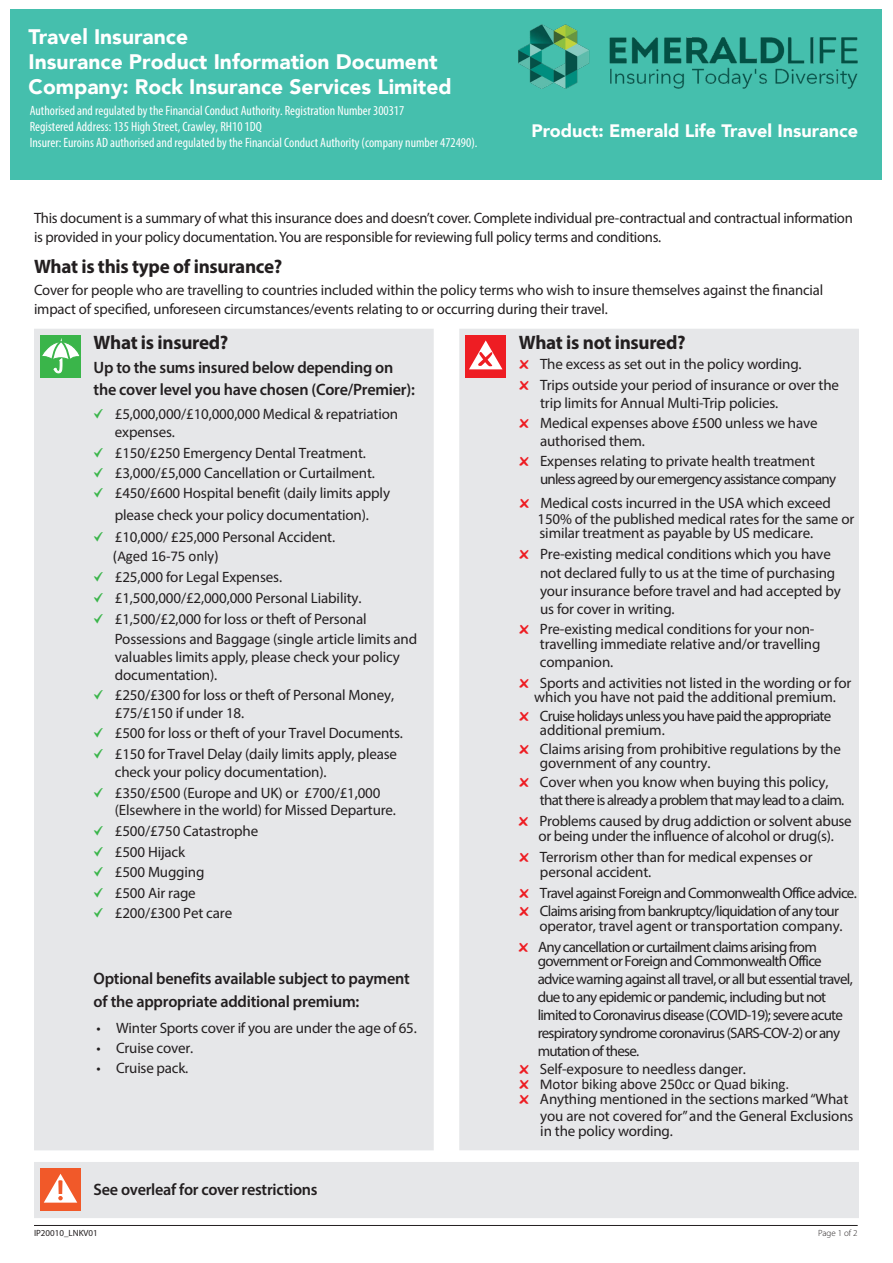
<style>
.page{position:relative;width:893px;height:1263px;background:#fff}
.page>*{position:absolute;margin:0;border:0;box-sizing:border-box;transform-origin:0 0}
.t1{font:900 21px/25.2px "Avenir";color:#fff}
.Cover_Heading{font:700 19.5px "Myriad Pro";letter-spacing:-.015em;color:#231f20}
.t2{font:900 18px "Avenir";color:#fff}
.Heading_3_-_Importan{font:600 16.5px/21.8px "Myriad Pro";letter-spacing:-.015em;color:#231f20}
.Form_intro{font:15px/18px "Myriad Pro";letter-spacing:-.01em;color:#231f20}
.Form_intro-2{font:15px/18px "Myriad Pro";letter-spacing:-.05em;color:#231f20}
.Heading_3_-_Importan-2{font:15px/20.7px "Myriad Pro";letter-spacing:-.01em;color:#231f20}
.t3{font:condensed 13.5px/16.2px "Myriad Pro";color:#fff}
.t4{font:300 9px "Myriad Pro";color:#231f20}
.s1{font-family:"Electric Farm IPI Dv 3";color:#3ab54a}
.s2{font-family:"Calibri"}
.s3{font-family:"Electric Farm IPI Dv 3";color:#ee1d23}
</style>
<div class="page">
<hr style="left:34px;top:1225px;width:824px;height:1px;background:#231f20">
<div style="left:34px;top:329px;width:400px;height:821px;background:#e6e7e9"></div>
<div style="left:40px;top:335px;width:41px;height:42px;background:#3ab54a"></div>
<svg style="left:42px;top:338px;width:38px;height:35px"></svg>
<div style="left:459px;top:329px;width:400px;height:821px;background:#e6e7e9"></div>
<div style="left:465px;top:335px;width:41px;height:42px;background:#ee1d23"></div>
<svg style="left:469px;top:340px;width:33px;height:29px"></svg>
<div style="left:34px;top:1162px;width:825px;height:56px;background:#e6e7e9"></div>
<div style="left:40px;top:1168px;width:41px;height:42px;background:#f15929"></div>
<svg style="left:44px;top:1174px;width:33px;height:28px"></svg>
<div style="left:10px;top:9px;width:872px;height:170px;background:#45bfad"></div>
<img style="left:519px;top:24px;width:339px;height:65px">
<h1 class="t1" style="left:29px;top:23px;width:425px">Travel Insurance<br>Insurance Product Information Document<br>Company: Rock Insurance Services Limited</h1>
<p class="t3" style="left:30px;top:102px;width:449px">Authorised and regulated by the Financial Conduct Authority. Registration Number 300317<br>Registered Address: 135 High Street, Crawley, RH10 1DQ<br>Insurer: Euroins AD authorised and regulated by the Financial Conduct Authority (company number 472490).</p>
<p class="t2" style="left:531px;top:115px;width:328px">Product: Emerald Life Travel Insurance</p>
<p class="Form_intro" style="left:34px;top:208px;width:820px;line-height:19.5px">This document is a summary of what this insurance does and doesn’t cover. Complete individual pre-contractual and contractual information is provided in your policy documentation. You are responsible for reviewing full policy terms and conditions.</p>
<p class="Cover_Heading" style="left:34px;top:254px;width:250px">What is this type of insurance?</p>
<p class="Form_intro" style="left:34px;top:280px;width:791px;line-height:19.5px">Cover for people who are travelling to countries included within the policy terms who wish to insure themselves against the financial impact of specified, unforeseen circumstances/events relating to or occurring during their travel.</p>
<p class="Cover_Heading" style="left:94px;top:330px;width:136px">What is insured?</p>
<p class="Heading_3_-_Importan" style="left:94px;top:356px;width:323px">Up to the sums insured below depending on the cover level you have chosen (Core/Premier):</p>
<p class="Form_intro" style="left:115px;top:404px;width:285px;text-indent:-21px"><span class="s1">B</span> £5,000,000/£10,000,000 Medical &amp; repatriation expenses.</p>
<p class="Form_intro" style="left:94px;top:442px;width:298px;line-height:20.1px"><span class="s1">B</span> £150/£250 Emergency Dental Treatment.<br><span class="s1">B</span> £3,000/£5,000 Cancellation or Curtailment.<br><span class="s1">B</span> £450/£600 Hospital benefit (daily limits apply</p>
<p class="Form_intro" style="left:115px;top:505px;width:256px">please check your policy documentation).</p>
<p class="Form_intro" style="left:113px;top:527px;width:224px;line-height:18.8px;text-indent:-19px"><span class="s1">B</span> £10,000/ <span class="s2">£</span>25,000 Personal Accident. <span class="s2">(Aged 16-75 only)</span></p>
<p class="Form_intro" style="left:94px;top:568px;width:190px"><span class="s1">B</span> £25,000 for Legal Expenses.</p>
<p class="Form_intro" style="left:94px;top:589px;width:270px"><span class="s1">B</span> £1,500,000/£2,000,000 Personal Liability.</p>
<p class="Form_intro" style="left:94px;top:609px;width:275px"><span class="s1">B</span> £1,500/£2,000 for loss or theft of Personal</p>
<p class="Form_intro" style="left:115px;top:629px;width:304px">Possessions and Baggage (single article limits and</p>
<p class="Form_intro" style="left:115px;top:647px;width:287px">valuables limits apply, please check your policy documentation).</p>
<p class="Heading_3_-_Importan-2" style="left:115px;top:685px;width:281px;line-height:17.9px;text-indent:-21px"><span class="s1">B</span> £250/£300 for loss or theft of Personal Money, £75/£150 if under 18.</p>
<p class="Heading_3_-_Importan-2" style="left:94px;top:723px;width:311px"><span class="s1">B</span> £500 for loss or theft of your Travel Documents.<br><span class="s1">B</span> £150 for Travel Delay (daily limits apply, please</p>
<p class="Heading_3_-_Importan-2" style="left:94px;top:761px;width:288px;text-indent:21px">check your policy documentation).<br><span class="s1">B</span> £350/£500 (Europe and UK) or £700/£1,000</p>
<p class="Heading_3_-_Importan-2" style="left:94px;top:799px;width:304px;text-indent:21px">(Elsewhere in the world) for Missed Departure.<br><span class="s1">B</span> £500/£750 Catastrophe<br><span class="s1">B</span> £500 Hijack<br><span class="s1">B</span> £500 Mugging<br><span class="s1">B</span> £500 Air rage<br><span class="s1">B</span> £200/£300 Pet care</p>
<p class="Cover_Heading" style="left:519px;top:330px;width:168px">What is not insured?</p>
<p class="Form_intro" style="left:519px;top:355px;width:284px"><span class="s3">C</span> The excess as set out in the policy wording.</p>
<p class="Form_intro" style="left:540px;top:375px;width:300px;text-indent:-21px"><span class="s3">C</span> Trips outside your period of insurance or over the trip limits for Annual Multi-Trip policies.</p>
<p class="Form_intro" style="left:540px;top:413px;width:279px;text-indent:-21px"><span class="s3">C</span> Medical expenses above £500 unless we have authorised them.</p>
<p class="Form_intro-2" style="left:540px;top:452px;width:298px;text-indent:-21px"><span class="s3">C</span> Expenses relating to private health treatment unless agreed by our emergency assistance company</p>
<p class="Form_intro" style="left:537px;top:495px;width:318px;line-height:16px;text-indent:-18px"><span class="s3">C</span> Medical costs incurred in the USA which exceed<br>150% of the published medical rates for the same or</p>
<p class="Form_intro" style="left:519px;top:523px;width:313px;line-height:20.9px;text-align:center">similar treatment as payable by US medicare.<br><span class="s3">C</span> Pre-existing medical conditions which you have</p>
<p class="Form_intro" style="left:540px;top:563px;width:302px">not declared fully to us at the time of purchasing your insurance before travel and had accepted by us for cover in writing.</p>
<p class="Form_intro" style="left:540px;top:621px;width:282px;line-height:15.1px;text-indent:-21px"><span class="s3">C</span> Pre-existing medical conditions for your non&shy;travelling immediate relative and/or travelling</p>
<p class="Form_intro" style="left:519px;top:651px;width:334px;line-height:20.9px;text-indent:21px">companion.<br><span class="s3">C</span> Sports and activities not listed in the wording or for</p>
<p class="Form_intro-2" style="left:519px;top:686px;width:319px;line-height:19.4px;text-align:right">which you have not paid the additional premium.<br><span class="s3">C</span> Cruise holidays unless you have paid the appropriate</p>
<p class="Form_intro" style="left:519px;top:719px;width:324px;line-height:19.4px;text-indent:21px">additional premium.<br><span class="s3">C</span> Claims arising from prohibitive regulations by the</p>
<p class="Form_intro" style="left:540px;top:753px;width:172px">government of any country.</p>
<p class="Form_intro" style="left:519px;top:773px;width:311px"><span class="s3">C</span> Cover when you know when buying this policy,</p>
<p class="Form_intro-2" style="left:540px;top:791px;width:306px">that there is already a problem that may lead to a claim.</p>
<p class="Form_intro" style="left:518px;top:813px;width:335px;line-height:15.1px;text-align:center"><span class="s3">C</span> Problems caused by drug addiction or solvent abuse or being under the influence of alcohol or drug(s).</p>
<p class="Form_intro" style="left:540px;top:849px;width:274px;line-height:15.1px;text-indent:-21px"><span class="s3">C</span> Terrorism other than for medical expenses or personal accident.</p>
<p class="Form_intro-2" style="left:519px;top:884px;width:340px"><span class="s3">C</span> Travel against Foreign and Commonwealth Office advice.<br><span class="s3">C</span> Claims arising from bankruptcy/liquidation of any tour</p>
<p class="Form_intro-2" style="left:518px;top:915px;width:326px;line-height:20.9px;text-indent:21px">operator, travel agent or transportation company.<br><span class="s3">C</span> Any cancellation or curtailment claims arising from</p>
<p class="Form_intro-2" style="left:538px;top:952px;width:317px">government or Foreign and Commonwealth Office advice warning against all travel, or all but essential travel, due to any epidemic or pandemic, including but not limited to Coronavirus disease (COVID-19); severe acute respiratory syndrome coronavirus (SARS-COV-2) or any mutation of these.</p>
<p class="Heading_3_-_Importan" style="left:94px;top:967px;width:318px;line-height:22.5px">Optional benefits available subject to payment of the appropriate additional premium:</p>
<p class="Form_intro" style="left:97px;top:1019px;width:322px">• Winter Sports cover if you are under the age of 65.</p>
<p class="Form_intro" style="left:97px;top:1039px;width:98px">• Cruise cover.</p>
<p class="Form_intro" style="left:97px;top:1059px;width:93px">• Cruise pack.</p>
<p class="Form_intro" style="left:519px;top:1061px;width:331px;line-height:15px"><span class="s3">C</span> Self-exposure to needless danger.<br><span class="s3">C</span> <span class="s2">Motor biking above 250cc or Quad biking.<br></span><span class="s3">C</span> Anything mentioned in the sections marked “What</p>
<p class="Form_intro" style="left:540px;top:1109px;width:315px;line-height:15px">you are not covered for”and the General Exclusion<span class="s2">s </span>in the policy wording.</p>
<p class="Heading_3_-_Importan" style="left:94px;top:1178px;width:226px">See overleaf for cover restrictions</p>
<p class="t4" style="left:818px;top:1228px;width:41px">Page 1 of 2</p>
</div>
